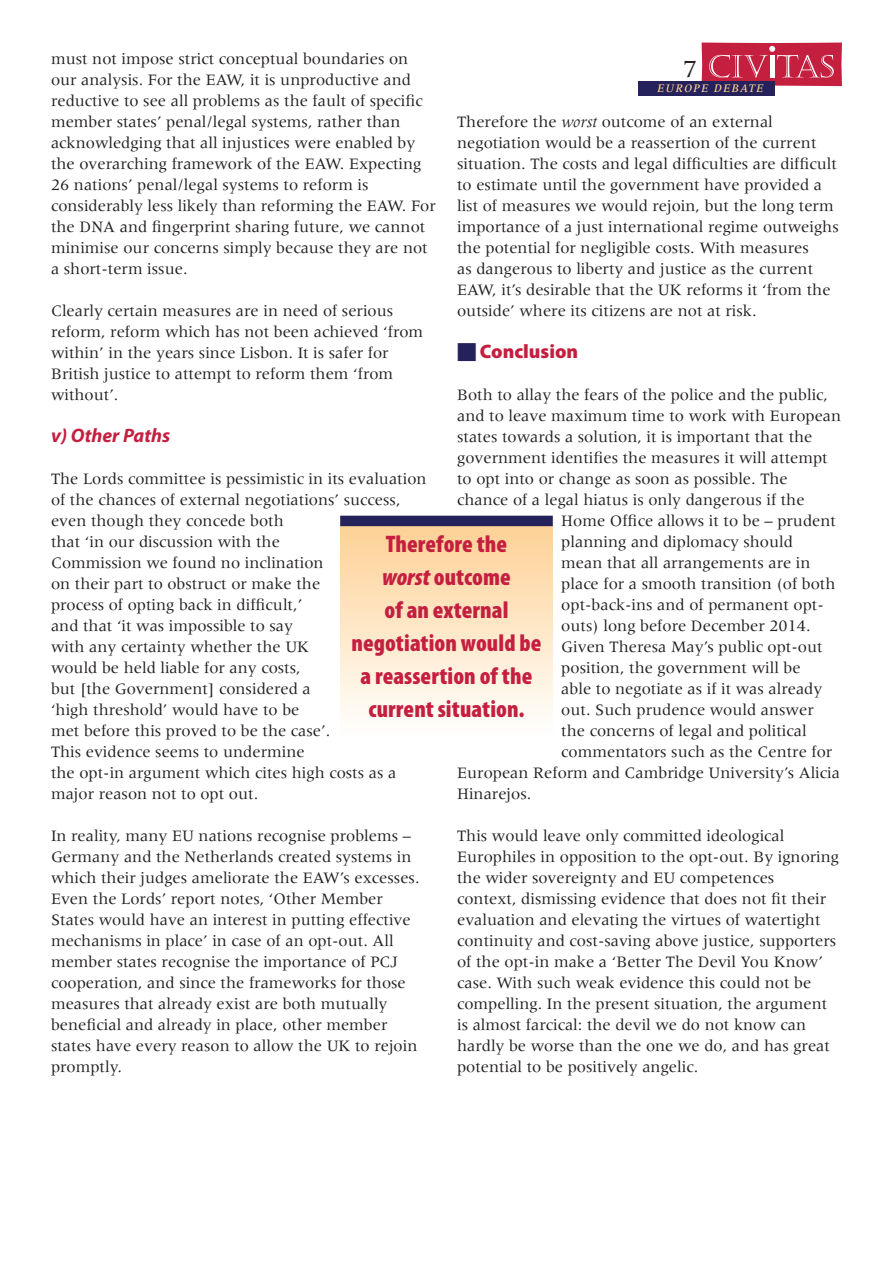
<style>
.page{position:relative;width:893px;height:1263px;background:#fff}
.page>*{position:absolute;margin:0;border:0;box-sizing:border-box;transform-origin:0 0}
.t1{font:25.5px "Meridien";color:#231f20}
.t2{font:900 condensed 24px/33px "Myriad Pro";letter-spacing:.005em;color:#c51f40;text-align:center}
.t3{font:italic 700 19.5px "Myriad Pro";color:#c51f40}
.t4{font:900 19.5px "Myriad Pro";color:#c51f40}
.t5{font:16.5px/21px "Meridien";color:#231f20}
.t6{font:italic 500 12px "Meridien";letter-spacing:.1em;color:#fdd195}
.s1{font-style:italic}
</style>
<div class="page">
<svg style="left:702px;top:43px;width:140px;height:43px;background:#cb3754"></svg>
<div style="left:639px;top:81px;width:136px;height:15px;background:#25215a"></div>
<div style="left:340px;top:525px;width:213px;height:213px;background:linear-gradient(to bottom,#fed195,#feffff)"></div>
<div style="left:340px;top:516px;width:213px;height:10px;background:#25215a"></div>
<p class="t5" style="left:51px;top:48px;width:386px">must not impose strict conceptual boundaries on our analysis. For the EAW, it is unproductive and reductive to see all problems as the fault of specific member states’ penal/legal systems, rather than acknowledging that all injustices were enabled by the overarching framework of the EAW. Expecting 26 nations’ penal/legal systems to reform is considerably less likely than reforming the EAW. For the DNA and fingerprint sharing future, we cannot minimise our concerns simply because they are not a short-term issue.</p>
<p class="t5" style="left:51px;top:300px;width:374px">Clearly certain measures are in need of serious reform, reform which has not been achieved ‘from within’ in the years since Lisbon. It is safer for British justice to attempt to reform them ‘from without’.</p>
<p class="t3" style="left:51px;top:423px;width:121px">v) Other Paths</p>
<p class="t5" style="left:51px;top:468px;width:377px">The Lords committee is pessimistic in its evaluation of the chances of external negotiations’ success, even though they concede both<br>that ‘in our discussion with the<br>Commission we found no inclination<br>on their part to obstruct or make the<br>process of opting back in difficult,’<br>and that ‘it was impossible to say<br>with any certainty whether the UK<br>would be held liable for any costs,<br>but [the Government] considered a<br>‘high threshold’ would have to be<br>met before this proved to be the case’.<br>This evidence seems to undermine<br>the opt-in argument which cites high costs as a major reason not to opt out.</p>
<p class="t5" style="left:51px;top:825px;width:370px">In reality, many EU nations recognise problems – Germany and the Netherlands created systems in which their judges ameliorate the EAW’s excesses.<br>Even the Lords’ report notes, ‘Other Member States would have an interest in putting effective mechanisms in place’ in case of an opt-out. All member states recognise the importance of PCJ cooperation, and since the frameworks for those measures that already exist are both mutually beneficial and already in place, other member states have every reason to allow the UK to rejoin promptly.</p>
<h1 class="t1" style="left:683px;top:55px;width:16px">7</h1>
<p class="t6" style="left:657px;top:82px;width:105px">EUROPE DEBATE</p>
<p class="t5" style="left:457px;top:111px;width:383px">Therefore the <span class="s1">worst</span> outcome of an external negotiation would be a reassertion of the current situation. The costs and legal difficulties are difficult to estimate until the government have provided a list of measures we would rejoin, but the long term importance of a just international regime outweighs the potential for negligible costs. With measures<br>as dangerous to liberty and justice as the current EAW, it’s desirable that the UK reforms it ‘from the outside’ where its citizens are not at risk.</p>
<p class="t4" style="left:480px;top:339px;width:100px">Conclusion</p>
<p class="t5" style="left:457px;top:384px;width:373px">Both to allay the fears of the police and the public,</p>
<p class="t5" style="left:457px;top:405px;width:386px">and to leave maximum time to work with European</p>
<p class="t5" style="left:457px;top:426px;width:357px">states towards a solution, it is important that the</p>
<p class="t5" style="left:457px;top:447px;width:372px">government identifies the measures it will attempt</p>
<p class="t5" style="left:457px;top:468px;width:332px">to opt into or change as soon as possible. The</p>
<p class="t5" style="left:457px;top:489px;width:349px">chance of a legal hiatus is only dangerous if the</p>
<p class="t5" style="left:561px;top:510px;width:276px">Home Office allows it to be – prudent</p>
<p class="t5" style="left:561px;top:531px;width:233px">planning and diplomacy should</p>
<p class="t5" style="left:561px;top:552px;width:251px">mean that all arrangements are in</p>
<p class="t5" style="left:561px;top:573px;width:276px">place for a smooth transition (of both</p>
<p class="t5" style="left:561px;top:594px;width:264px">opt-back-ins and of permanent opt-</p>
<p class="t5" style="left:561px;top:615px;width:251px">outs) long before December 2014.</p>
<p class="t5" style="left:561px;top:636px;width:263px">Given Theresa May’s public opt-out</p>
<p class="t5" style="left:561px;top:657px;width:241px">position, the government will be</p>
<p class="t5" style="left:561px;top:678px;width:262px">able to negotiate as if it was already</p>
<p class="t5" style="left:561px;top:699px;width:254px">out. Such prudence would answer</p>
<p class="t5" style="left:561px;top:720px;width:247px">the concerns of legal and political</p>
<p class="t5" style="left:561px;top:741px;width:273px">commentators such as the Centre for</p>
<p class="t5" style="left:457px;top:762px;width:384px">European Reform and Cambridge University’s Alicia</p>
<p class="t5" style="left:457px;top:783px;width:76px">Hinarejos.</p>
<p class="t5" style="left:457px;top:825px;width:384px">This would leave only committed ideological Europhiles in opposition to the opt-out. By ignoring the wider sovereignty and EU competences<br>context, dismissing evidence that does not fit their evaluation and elevating the virtues of watertight continuity and cost-saving above justice, supporters of the opt-in make a ‘Better The Devil You Know’ case. With such weak evidence this could not be compelling. In the present situation, the argument is almost farcical: the devil we do not know can hardly be worse than the one we do, and has great potential to be positively angelic.</p>
<h2 class="t2" style="left:352px;top:526px;width:191px">Therefore the<br><span class="s1">worst</span> outcome<br>of an external negotiation would be a reassertion of the current situation.</h2>
</div>
